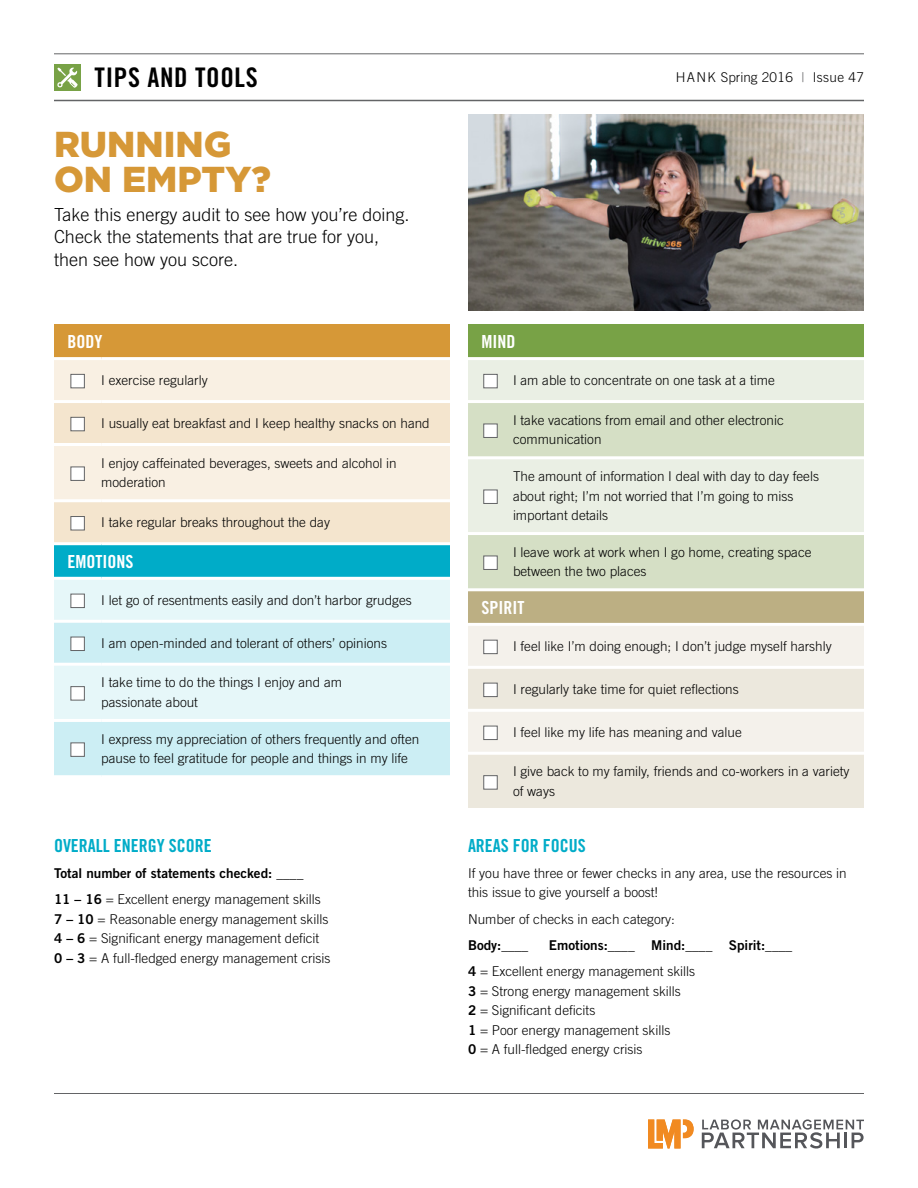
<style>
.page{position:relative;width:918px;height:1188px;background:#fff}
.page>*{position:absolute;margin:0;border:0;box-sizing:border-box;transform-origin:0 0}
.t1{font:900 36px/34.5px "Gotham";color:#d69837}
.t2{font:27px "Trade Gothic LT Std Bd Cn 20";letter-spacing:.025em;color:#000}
.t3{font:300 18px/22.5px "Trade Gothic LT Std";color:#000}
.t4{font:18px "Trade Gothic LT Std Bd Cn 20";color:#00acc8}
.t5{font:18px "Trade Gothic LT Std Bd Cn 20";color:#fff}
.t6{font:300 13.5px/19.5px "Trade Gothic LT Std";color:#000}
.t7{font:13.5px "Trade Gothic LT Std Bd 2";color:#000}
.t8{font:300 13.5px "Trade Gothic LT Std";letter-spacing:.025em;color:#000}
.s1{color:#636466}
.s2{font-family:"Trade Gothic LT Std Bd 2";font-weight:400}
</style>
<div class="page">
<hr style="left:54px;top:54px;width:810px;height:1px;background:#636466">
<hr style="left:54px;top:100px;width:810px;height:1px;background:#636466">
<div style="left:54px;top:64px;width:27px;height:27px;background:#78a246"></div>
<svg style="left:57px;top:67px;width:21px;height:21px"></svg>
<hr style="left:54px;top:1093px;width:810px;height:1px;background:#636466">
<svg style="left:702px;top:1119px;width:162px;height:30px"></svg>
<svg style="left:648px;top:1119px;width:46px;height:30px"></svg>
<div style="left:54px;top:324px;width:396px;height:35px;background:#d69837"></div>
<div style="left:54px;top:360px;width:396px;height:40px;background:#f9f0e3"></div>
<svg style="left:54px;top:403px;width:396px;height:139px;background:#f5e9d6"></svg>
<div style="left:54px;top:544px;width:396px;height:34px;background:#00acc8"></div>
<div style="left:54px;top:580px;width:396px;height:40px;background:#e6f7f9"></div>
<svg style="left:54px;top:623px;width:396px;height:152px;background:#d5f1f5"></svg>
<hr style="left:54px;top:357px;width:47px;height:3px;background:#fff">
<hr style="left:101px;top:357px;width:349px;height:3px;background:#fff">
<hr style="left:54px;top:443px;width:47px;height:3px;background:#fff">
<hr style="left:101px;top:443px;width:349px;height:3px;background:#fff">
<hr style="left:54px;top:499px;width:47px;height:3px;background:#fff">
<hr style="left:101px;top:499px;width:349px;height:3px;background:#fff">
<hr style="left:54px;top:542px;width:47px;height:3px;background:#fff">
<hr style="left:101px;top:542px;width:349px;height:3px;background:#fff">
<hr style="left:54px;top:577px;width:47px;height:3px;background:#fff">
<hr style="left:101px;top:577px;width:349px;height:3px;background:#fff">
<hr style="left:54px;top:663px;width:47px;height:3px;background:#fff">
<hr style="left:101px;top:663px;width:349px;height:3px;background:#fff">
<hr style="left:54px;top:719px;width:47px;height:3px;background:#fff">
<hr style="left:101px;top:719px;width:349px;height:3px;background:#fff">
<div style="left:71px;top:374px;width:14px;height:14px;background:#fff;border:1px solid #636466"></div>
<div style="left:71px;top:417px;width:14px;height:14px;background:#fff;border:1px solid #636466"></div>
<div style="left:71px;top:467px;width:14px;height:14px;background:#fff;border:1px solid #636466"></div>
<div style="left:71px;top:516px;width:14px;height:14px;background:#fff;border:1px solid #636466"></div>
<div style="left:71px;top:594px;width:14px;height:14px;background:#fff;border:1px solid #636466"></div>
<div style="left:71px;top:637px;width:14px;height:14px;background:#fff;border:1px solid #636466"></div>
<div style="left:71px;top:686px;width:14px;height:14px;background:#fff;border:1px solid #636466"></div>
<div style="left:71px;top:743px;width:14px;height:14px;background:#fff;border:1px solid #636466"></div>
<div style="left:468px;top:324px;width:396px;height:35px;background:#78a246"></div>
<div style="left:468px;top:360px;width:396px;height:40px;background:#eaefe4"></div>
<svg style="left:468px;top:403px;width:396px;height:185px;background:#dde5d1"></svg>
<div style="left:468px;top:590px;width:396px;height:34px;background:#bcaf83"></div>
<div style="left:468px;top:626px;width:396px;height:40px;background:#f4f1eb"></div>
<svg style="left:468px;top:669px;width:396px;height:139px;background:#eeeae1"></svg>
<hr style="left:468px;top:357px;width:45px;height:3px;background:#fff">
<hr style="left:513px;top:357px;width:351px;height:3px;background:#fff">
<hr style="left:468px;top:456px;width:45px;height:3px;background:#fff">
<hr style="left:513px;top:456px;width:351px;height:3px;background:#fff">
<hr style="left:468px;top:532px;width:45px;height:3px;background:#fff">
<hr style="left:513px;top:532px;width:351px;height:3px;background:#fff">
<hr style="left:468px;top:588px;width:45px;height:3px;background:#fff">
<hr style="left:513px;top:588px;width:351px;height:3px;background:#fff">
<hr style="left:468px;top:623px;width:45px;height:3px;background:#fff">
<hr style="left:513px;top:623px;width:351px;height:3px;background:#fff">
<hr style="left:468px;top:709px;width:45px;height:3px;background:#fff">
<hr style="left:513px;top:709px;width:351px;height:3px;background:#fff">
<hr style="left:468px;top:752px;width:45px;height:3px;background:#fff">
<hr style="left:513px;top:752px;width:351px;height:3px;background:#fff">
<div style="left:484px;top:374px;width:13px;height:14px;background:#fff;border:1px solid #636466"></div>
<div style="left:484px;top:424px;width:13px;height:14px;background:#fff;border:1px solid #636466"></div>
<div style="left:484px;top:490px;width:13px;height:14px;background:#fff;border:1px solid #636466"></div>
<div style="left:484px;top:556px;width:13px;height:14px;background:#fff;border:1px solid #636466"></div>
<div style="left:484px;top:640px;width:13px;height:14px;background:#fff;border:1px solid #636466"></div>
<div style="left:484px;top:683px;width:13px;height:14px;background:#fff;border:1px solid #636466"></div>
<div style="left:484px;top:726px;width:13px;height:14px;background:#fff;border:1px solid #636466"></div>
<div style="left:484px;top:775px;width:13px;height:14px;background:#fff"></div>
<img style="left:468px;top:115px;width:396px;height:195px">
<h2 class="t2" style="left:94px;top:61px;width:165px">TIPS AND TOOLS</h2>
<p class="t8" style="left:676px;top:70px;width:190px">HANK Spring 2016 <span class="s1">|</span> Issue 47</p>
<h1 class="t1" style="left:54px;top:127px;width:218px">RUNNING<br>ON EMPTY?</h1>
<h3 class="t3" style="left:54px;top:203px;width:357px">Take this energy audit to see how you’re doing.<br>Check the statements that are true for you, then see how you score.</h3>
<h3 class="t5" style="left:68px;top:330px;width:36px">BODY</h3>
<p class="t6" style="left:101px;top:370px;width:108px">I exercise regularly</p>
<p class="t6" style="left:101px;top:413px;width:330px">I usually eat breakfast and I keep healthy snacks on hand</p>
<p class="t6" style="left:101px;top:453px;width:297px">I enjoy caffeinated beverages, sweets and alcohol in moderation</p>
<p class="t6" style="left:101px;top:512px;width:230px">I take regular breaks throughout the day</p>
<h3 class="t5" style="left:68px;top:550px;width:67px">EMOTIONS</h3>
<p class="t6" style="left:101px;top:590px;width:312px">I let go of resentments easily and don’t harbor grudges</p>
<p class="t6" style="left:101px;top:633px;width:287px">I am open-minded and tolerant of others’ opinions</p>
<p class="t6" style="left:101px;top:673px;width:242px">I take time to do the things I enjoy and am passionate about</p>
<p class="t6" style="left:101px;top:729px;width:320px">I express my appreciation of others frequently and often pause to feel gratitude for people and things in my life</p>
<h3 class="t4" style="left:54px;top:834px;width:159px">OVERALL ENERGY SCORE</h3>
<p class="t7" style="left:54px;top:865px;width:251px">Total number of statements checked: ____</p>
<p class="t6" style="left:54px;top:889px;width:278px"><span class="s2">11 – 16</span> = Excellent energy management skills <span class="s2">7 – 10</span> = Reasonable energy management skills <span class="s2">4 – 6</span> = Significant energy management deficit <span class="s2">0 – 3</span> = A full-fledged energy management crisis</p>
<h3 class="t5" style="left:482px;top:330px;width:36px">MIND</h3>
<p class="t6" style="left:513px;top:370px;width:263px">I am able to concentrate on one task at a time</p>
<p class="t6" style="left:513px;top:410px;width:272px">I take vacations from email and other electronic communication</p>
<p class="t6" style="left:513px;top:466px;width:308px">The amount of information I deal with day to day feels about right; I’m not worried that I’m going to miss important details</p>
<p class="t6" style="left:513px;top:542px;width:300px">I leave work at work when I go home, creating space between the two places</p>
<h3 class="t5" style="left:482px;top:596px;width:45px">SPIRIT</h3>
<p class="t6" style="left:513px;top:636px;width:320px">I feel like I’m doing enough; I don’t judge myself harshly</p>
<p class="t6" style="left:513px;top:679px;width:227px">I regularly take time for quiet reflections</p>
<p class="t6" style="left:513px;top:722px;width:230px">I feel like my life has meaning and value</p>
<p class="t6" style="left:513px;top:762px;width:338px">I give back to my family, friends and co-workers in a variety of ways</p>
<h3 class="t4" style="left:468px;top:834px;width:119px">AREAS FOR FOCUS</h3>
<p class="t6" style="left:468px;top:863px;width:380px">If you have three or fewer checks in any area, use the resources in this issue to give yourself a boost!</p>
<p class="t6" style="left:468px;top:909px;width:209px">Number of checks in each category:</p>
<p class="t7" style="left:468px;top:937px;width:62px">Body:____</p>
<p class="t7" style="left:549px;top:937px;width:245px">Emotions:____ Mind:____ Spirit:____</p>
<p class="t6" style="left:468px;top:961px;width:229px"><span class="s2">4</span> = Excellent energy management skills<br><span class="s2">3</span> = Strong energy management skills<br><span class="s2">2</span> = Significant deficits<br><span class="s2">1</span> = Poor energy management skills<br><span class="s2">0</span> = A full-fledged energy crisis</p>
</div>
